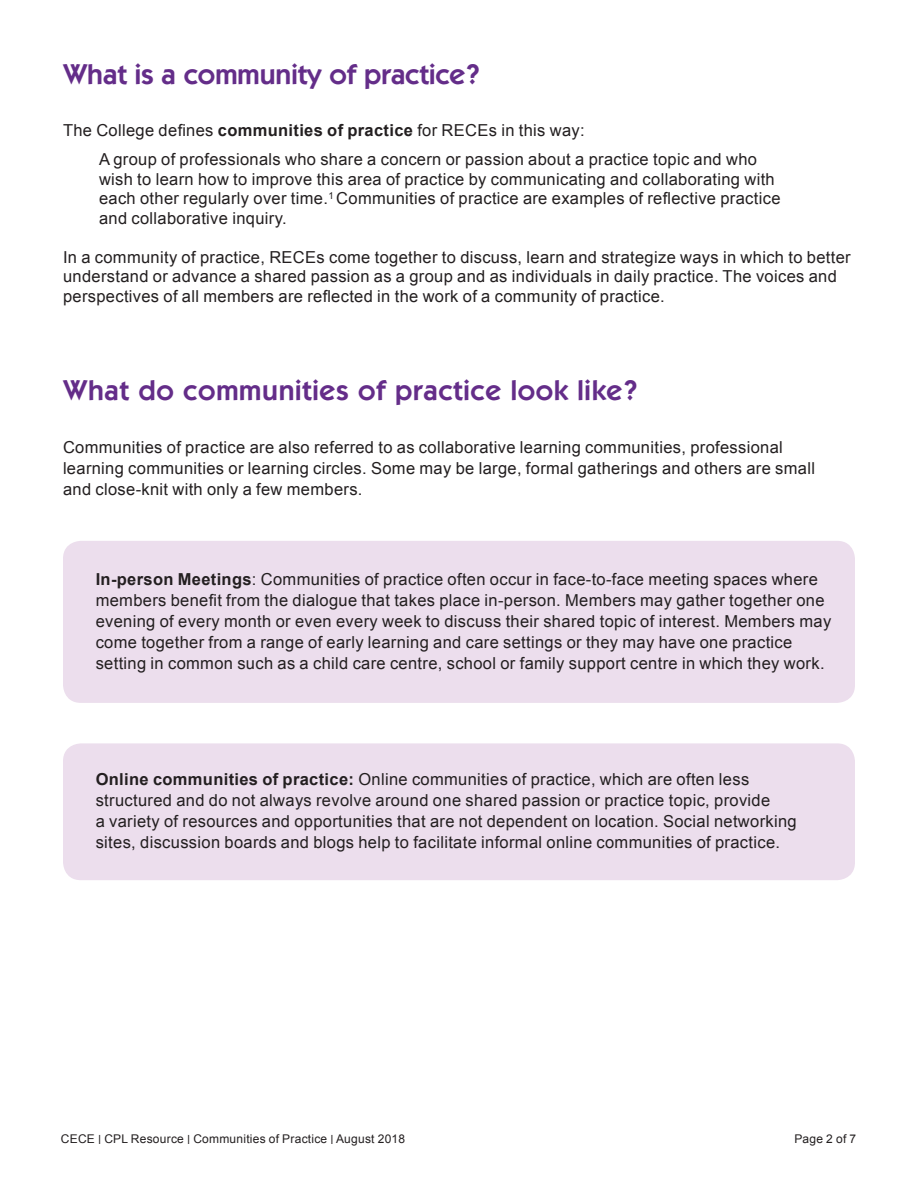
<style>
.page{position:relative;width:918px;height:1188px;background:#fff}
.page>*{position:absolute;margin:0;border:0;box-sizing:border-box;transform-origin:0 0}
.t1{font:600 28.5px "ITC Kabel Std";letter-spacing:.025em;color:#642d89}
.t2{font:600 28.5px "ITC Kabel Std";color:#642d89}
.Body_Helv_9pt_11pt{font:16.5px/21px "Arial";letter-spacing:.02em;color:#231f20}
.Body_Helv_9pt_11pt-2{font:12px "Arial";letter-spacing:.02em;color:#231f20}
.s1{font-weight:700}
</style>
<div class="page">
<div style="left:63px;top:541px;width:792px;height:162px;background:#ecdeed;border-radius:18px"></div>
<div style="left:63px;top:743px;width:792px;height:137px;background:#ecdeed;border-radius:18px"></div>
<p class="t2" style="left:64px;top:57px;width:418px">What is a community of practice?</p>
<p class="Body_Helv_9pt_11pt" style="left:63px;top:120px;width:523px">The College defines <span class="s1">communities of practice</span> for RECEs in this way:</p>
<p class="Body_Helv_9pt_11pt" style="left:99px;top:150px;width:683px;line-height:19.5px">A group of professionals who share a concern or passion about a practice topic and who wish to learn how to improve this area of practice by communicating and collaborating with each other regularly over time.<sup>1</sup> Communities of practice are examples of reflective practice and collaborative inquiry.</p>
<p class="Body_Helv_9pt_11pt" style="left:63px;top:248px;width:789px;line-height:19.5px">In a community of practice, RECEs come together to discuss, learn and strategize ways in which to better understand or advance a shared passion as a group and as individuals in daily practice. The voices and perspectives of all members are reflected in the work of a community of practice.</p>
<p class="t1" style="left:64px;top:374px;width:575px">What do communities of practice look like?</p>
<p class="Body_Helv_9pt_11pt" style="left:63px;top:437px;width:754px">Communities of practice are also referred to as collaborative learning communities, professional learning communities or learning circles. Some may be large, formal gatherings and others are small and close-knit with only a few members.</p>
<p class="Body_Helv_9pt_11pt" style="left:96px;top:569px;width:737px"><span class="s1">In-person Meetings</span>: Communities of practice often occur in face-to-face meeting spaces where members benefit from the dialogue that takes place in-person. Members may gather together one evening of every month or even every week to discuss their shared topic of interest. Members may come together from a range of early learning and care settings or they may have one practice setting in common such as a child care centre, school or family support centre in which they work.</p>
<p class="Body_Helv_9pt_11pt" style="left:96px;top:769px;width:703px"><span class="s1">Online communities of practice:</span> Online communities of practice, which are often less structured and do not always revolve around one shared passion or practice topic, provide<br>a variety of resources and opportunities that are not dependent on location. Social networking sites, discussion boards and blogs help to facilitate informal online communities of practice.</p>
<p class="Body_Helv_9pt_11pt-2" style="left:61px;top:1131px;width:346px">CECE CPL Resource Communities of Practice August 2018</p>
<p class="Body_Helv_9pt_11pt-2" style="left:794px;top:1131px;width:63px">Page 2 of 7</p>
</div>
